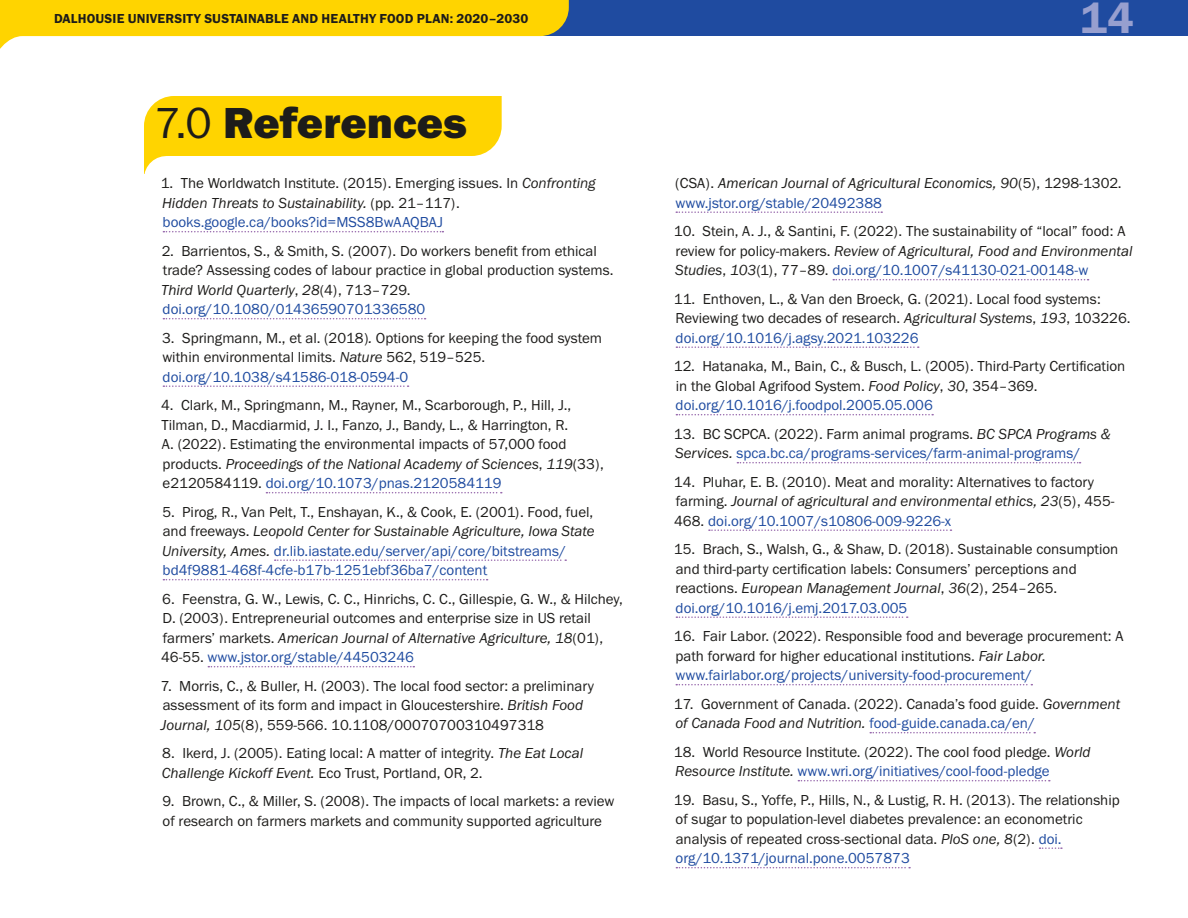
<style>
.page{position:relative;width:1188px;height:918px;background:#fff}
.page>*{position:absolute;margin:0;border:0;box-sizing:border-box;transform-origin:0 0}
.t1{font:45px "Franklin Gothic URW Hea";color:#1d1c1a}
.t2{font:45px "Franklin Gothic URW Dem";color:#979fcf}
.t3{font:15px/19.5px "Franklin Gothic URW Boo";color:#1d1c1a}
.t4{font:15px "Franklin Gothic URW Boo Ita";color:#1d1c1a}
.t5{font:15px/19.5px "Franklin Gothic URW Boo";color:#1f4ba0}
.t6{font:13.5px "Franklin Gothic URW Dem";letter-spacing:.01em;color:#1d1c1a}
.s1{font-family:"Franklin Gothic URW Boo"}
.s2{font-family:"Franklin Gothic URW Boo Ita"}
.s3{color:#1f4ba0}
.s4{color:#1d1c1a}
.s5{font-family:"Franklin Gothic URW Boo Ita";color:#1d1c1a}
.s6{font-family:"Franklin Gothic URW Boo";color:#1f4ba0}
</style>
<div class="page">
<div style="left:0;top:0;width:1188px;height:36px;background:#1f4ba0"></div>
<svg style="left:0;top:0;width:569px;height:49px"></svg>
<svg style="left:144px;top:96px;width:358px;height:78px"></svg>
<hr style="left:166px;top:156px;width:1px;height:45px;background:#fff">
<hr style="left:353px;top:156px;width:1px;height:45px;background:#fff">
<svg style="left:163px;top:231px;width:280px;height:1px"></svg>
<svg style="left:163px;top:318px;width:263px;height:1px"></svg>
<svg style="left:163px;top:385px;width:246px;height:2px"></svg>
<svg style="left:266px;top:492px;width:236px;height:1px"></svg>
<svg style="left:275px;top:559px;width:291px;height:2px"></svg>
<svg style="left:163px;top:579px;width:325px;height:1px"></svg>
<svg style="left:208px;top:666px;width:206px;height:1px"></svg>
<svg style="left:676px;top:211px;width:206px;height:2px"></svg>
<svg style="left:833px;top:279px;width:256px;height:1px"></svg>
<svg style="left:676px;top:346px;width:243px;height:2px"></svg>
<svg style="left:676px;top:414px;width:257px;height:1px"></svg>
<svg style="left:737px;top:462px;width:344px;height:1px"></svg>
<svg style="left:709px;top:529px;width:242px;height:2px"></svg>
<svg style="left:676px;top:616px;width:232px;height:2px"></svg>
<svg style="left:676px;top:684px;width:356px;height:1px"></svg>
<svg style="left:870px;top:732px;width:165px;height:1px"></svg>
<svg style="left:798px;top:780px;width:252px;height:1px"></svg>
<svg style="left:1040px;top:847px;width:22px;height:2px"></svg>
<svg style="left:676px;top:867px;width:234px;height:1px"></svg>
<p class="t6" style="left:54px;top:10px;width:476px">DALHOUSIE UNIVERSITY SUSTAINABLE AND HEALTHY FOOD PLAN: 2020–2030</p>
<h1 class="t2" style="left:1081px;top:-10px;width:55px">14</h1>
<h1 class="t1" style="left:155px;top:94px;width:314px"><span class="s1">7.0</span> References</h1>
<p class="t3" style="left:161px;top:173px;width:436px">1. The Worldwatch Institute. (2015). Emerging issues. In <span class="s2">Confronting</span></p>
<p class="t4" style="left:162px;top:193px;width:299px">Hidden Threats to Sustainability. <span class="s1">(pp. 21–117).</span></p>
<p class="t5" style="left:163px;top:212px;width:282px">books.google.ca/books?id=MSS8BwAAQBAJ</p>
<p class="t3" style="left:162px;top:241px;width:453px">2. Barrientos, S., &amp; Smith, S. (2007). Do workers benefit from ethical trade? Assessing codes of labour practice in global production systems.</p>
<p class="t4" style="left:161px;top:280px;width:251px">Third World Quarterly<span class="s1">,</span> 28<span class="s1">(4), 713–729.</span></p>
<p class="t5" style="left:163px;top:299px;width:264px">doi.org/10.1080/01436590701336580</p>
<p class="t3" style="left:162px;top:328px;width:441px">3. Springmann, M., et al. (2018)<span class="s2">.</span> Options for keeping the food system within environmental limits. <span class="s2">Nature</span> 562, 519–525. <span class="s3">doi.org/10.1038/s41586-018-0594-0</span></p>
<p class="t3" style="left:161px;top:395px;width:412px">4. Clark, M., Springmann, M., Rayner, M., Scarborough, P., Hill, J.,<br>Tilman, D., Macdiarmid, J. I., Fanzo, J., Bandy, L., &amp; Harrington, R.<br>A. (2022). Estimating the environmental impacts of 57,000 food</p>
<p class="t4" style="left:163px;top:454px;width:443px"><span class="s1">products.</span> Proceedings of the National Academy of Sciences<span class="s1">,</span> 119<span class="s1">(33),</span></p>
<p class="t5" style="left:163px;top:473px;width:340px"><span class="s4">e2120584119.</span> doi.org/10.1073/pnas.2120584119</p>
<p class="t3" style="left:162px;top:502px;width:432px">5. Pirog, R., Van Pelt, T., Enshayan, K., &amp; Cook, E. (2001). Food, fuel,</p>
<p class="t4" style="left:163px;top:522px;width:433px"><span class="s1">and freeways.</span> Leopold Center for Sustainable Agriculture, Iowa State</p>
<p class="t5" style="left:162px;top:541px;width:405px"><span class="s5">University, Ames.</span> dr.lib.iastate.edu/server/api/core/bitstreams/ bd4f9881-468f-4cfe-b17b-1251ebf36ba7/content</p>
<p class="t3" style="left:162px;top:589px;width:462px">6. Feenstra, G. W., Lewis, C. C., Hinrichs, C. C., Gillespie, G. W., &amp; Hilchey,<br>D. (2003). Entrepreneurial outcomes and enterprise size in US retail</p>
<p class="t4" style="left:163px;top:628px;width:442px"><span class="s1">farmers’ markets.</span> American Journal of Alternative Agriculture, 18<span class="s1">(01),</span></p>
<p class="t5" style="left:161px;top:647px;width:254px"><span class="s4">46-55.</span> www.jstor.org/stable/44503246</p>
<p class="t3" style="left:161px;top:676px;width:435px">7. Morris, C., &amp; Buller, H. (2003). The local food sector: a preliminary assessment of its form and impact in Gloucestershire. <span class="s2">British Food<br>Journal, 105</span>(8), 559-566. 10.1108/00070700310497318</p>
<p class="t3" style="left:162px;top:743px;width:423px">8. Ikerd, J. (2005). Eating local: A matter of integrity. <span class="s2">The Eat Local<br>Challenge Kickoff Event.</span> Eco Trust, Portland, OR, 2.</p>
<p class="t3" style="left:162px;top:791px;width:454px">9. Brown, C., &amp; Miller, S. (2008). The impacts of local markets: a review of research on farmers markets and community supported agriculture</p>
<p class="t4" style="left:675px;top:174px;width:448px"><span class="s1">(CSA).</span> American Journal of Agricultural Economics, 90<span class="s1">(5), 1298-1302.</span></p>
<p class="t5" style="left:675px;top:193px;width:208px">www.jstor.org/stable/20492388</p>
<p class="t3" style="left:674px;top:221px;width:453px">10. Stein, A. J., &amp; Santini, F. (2022). The sustainability of “local” food: A</p>
<p class="t4" style="left:676px;top:241px;width:458px"><span class="s1">review for policy-makers.</span> Review of Agricultural, Food and Environmental</p>
<p class="t5" style="left:675px;top:260px;width:415px"><span class="s5">Studies</span><span class="s4">,</span> <span class="s5">103</span><span class="s4">(1), 77–89.</span> doi.org/10.1007/s41130-021-00148-w</p>
<p class="t3" style="left:674px;top:289px;width:458px">11. Enthoven, L., &amp; Van den Broeck, G. (2021). Local food systems:<br>Reviewing two decades of research. <span class="s2">Agricultural Systems</span>, <span class="s2">193</span>, 103226. <span class="s3">doi.org/10.1016/j.agsy.2021.103226</span></p>
<p class="t3" style="left:674px;top:356px;width:453px">12. Hatanaka, M., Bain, C., &amp; Busch, L. (2005). Third-Party Certification in the Global Agrifood System. <span class="s2">Food Policy</span>, <span class="s2">30</span>, 354–369. <span class="s3">doi.org/10.1016/j.foodpol.2005.05.006</span></p>
<p class="t5" style="left:674px;top:424px;width:439px"><span class="s4">13. BC SCPCA. (2022). Farm animal programs.</span> <span class="s5">BC SPCA Programs &amp;<br>Services.</span> spca.bc.ca/programs-services/farm-animal-programs/</p>
<p class="t3" style="left:674px;top:472px;width:422px">14. Pluhar, E. B. (2010). Meat and morality: Alternatives to factory</p>
<p class="t4" style="left:676px;top:492px;width:441px"><span class="s1">farming.</span> Journal of agricultural and environmental ethics, 23<span class="s1">(5), 455-</span></p>
<p class="t5" style="left:674px;top:511px;width:279px"><span class="s4">468.</span> doi.org/10.1007/s10806-009-9226-x</p>
<p class="t3" style="left:674px;top:539px;width:446px">15. Brach, S., Walsh, G., &amp; Shaw, D. (2018). Sustainable consumption and third-party certification labels: Consumers’ perceptions and</p>
<p class="t4" style="left:676px;top:579px;width:383px"><span class="s1">reactions.</span> European Management Journal<span class="s1">,</span> 36<span class="s1">(2), 254–265.</span></p>
<p class="t5" style="left:676px;top:598px;width:233px">doi.org/10.1016/j.emj.2017.03.005</p>
<p class="t3" style="left:674px;top:626px;width:451px">16. Fair Labor. (2022). Responsible food and beverage procurement: A path forward for higher educational institutions. <span class="s2">Fair Labor. </span><span class="s3">www.fairlabor.org/projects/university-food-procurement/</span></p>
<p class="t3" style="left:674px;top:694px;width:448px">17. Government of Canada. (2022). Canada’s food guide. <span class="s2">Government</span></p>
<p class="t4" style="left:675px;top:714px;width:361px">of Canada Food and Nutrition. <span class="s6">food-guide.canada.ca/en/</span></p>
<p class="t3" style="left:674px;top:742px;width:418px">18. World Resource Institute. (2022). The cool food pledge. <span class="s2">World<br>Resource Institute.</span> <span class="s3">www.wri.org/initiatives/cool-food-pledge</span></p>
<p class="t3" style="left:674px;top:790px;width:447px">19. Basu, S., Yoffe, P., Hills, N., &amp; Lustig, R. H. (2013). The relationship of sugar to population-level diabetes prevalence: an econometric analysis of repeated cross-sectional data. <span class="s2">PloS one, 8</span>(2). <span class="s3">doi. org/10.1371/journal.pone.0057873</span></p>
</div>
